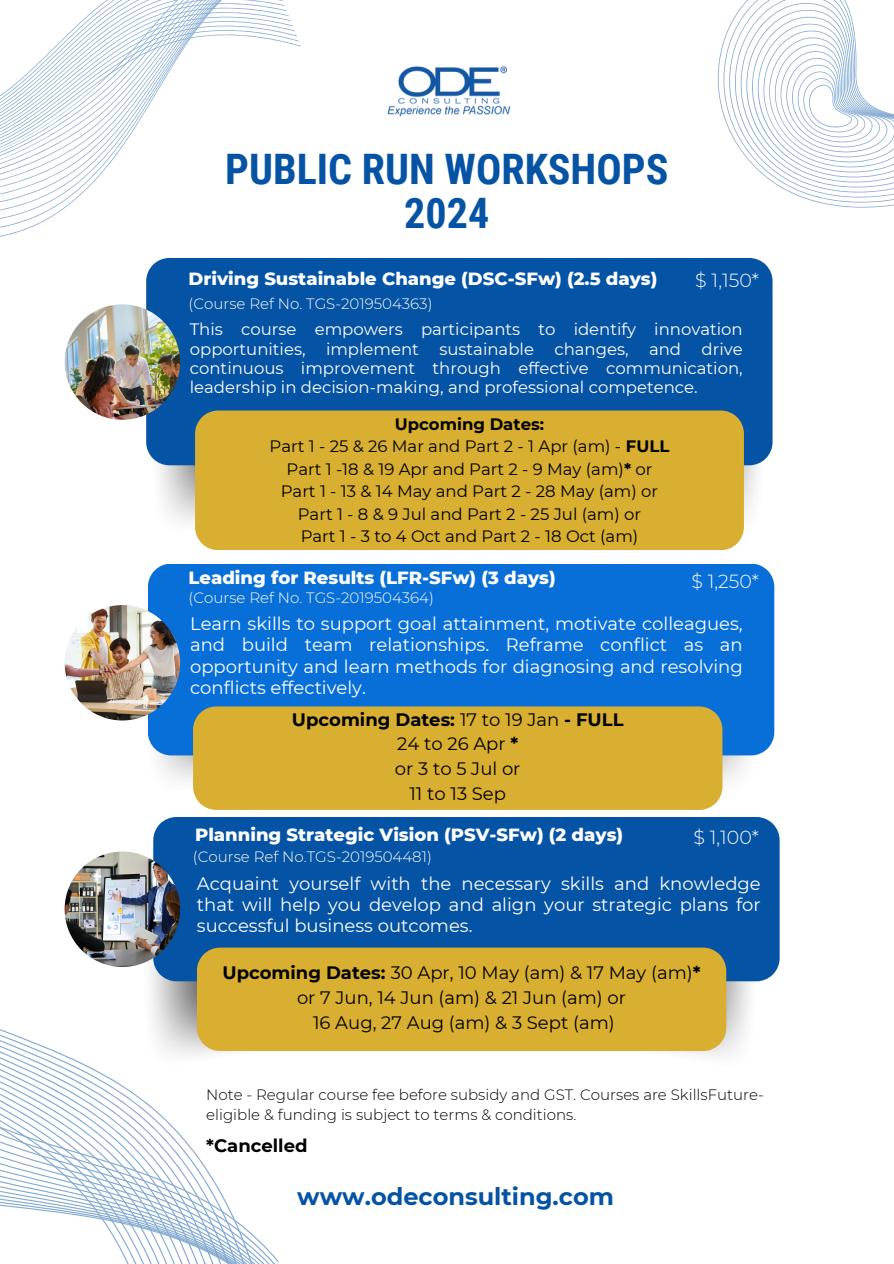
<style>
.page{position:relative;width:894px;height:1264px;background:#fff}
.page>*{position:absolute;margin:0;border:0;box-sizing:border-box;transform-origin:0 0}
.t1{font:700 42px/43.8px "Roboto Condensed";color:#0553a4;text-align:center}
.t2{font:700 24px "Montserrat";color:#0553a4}
.t3{font:300 18.9px "Montserrat";color:#fff}
.t4{font:18px/21.3px "Montserrat";color:#fff;text-align:justify}
.t5{font:18px/24.8px "Montserrat";color:#000;text-align:center}
.t6{font:800 18px "Montserrat";color:#fff}
.t7{font:700 18px "Montserrat";color:#000}
.t8{font:16.5px/19.2px "Montserrat";color:#fff;text-align:justify}
.t9{font:16.5px/22.5px "Montserrat";color:#000;text-align:center}
.t10{font:300 15px/20.2px "Montserrat";color:#000}
.t11{font:300 15px "Montserrat";color:#fff}
.s1{font-weight:700}
</style>
<div class="page">
<img style="left:159px;top:465px;width:599px;height:68px">
<div style="left:146px;top:258px;width:626px;height:207px;background:#0553a4"></div>
<div style="left:195px;top:410px;width:548px;height:140px;background:#d8af30"></div>
<img style="left:65px;top:304px;width:115px;height:116px;border-radius:50%">
<img style="left:144px;top:714px;width:611px;height:77px">
<div style="left:148px;top:564px;width:626px;height:191px;background:#086fd8"></div>
<div style="left:193px;top:706px;width:529px;height:104px;background:#d8af30"></div>
<img style="left:65px;top:605px;width:115px;height:115px;border-radius:50%">
<img style="left:673px;top:981px;width:85px;height:75px">
<div style="left:296px;top:817px;width:483px;height:164px;background:#0553a4"></div>
<div style="left:296px;top:947px;width:430px;height:104px;background:#d8af30"></div>
<svg style="left:0;top:209px;width:326px;height:62px"></svg>
<svg style="left:0;top:0;width:301px;height:209px"></svg>
<svg style="left:717px;top:0;width:176px;height:208px"></svg>
<svg style="left:144px;top:769px;width:152px;height:282px;background:#a19f6d"></svg>
<svg style="left:144px;top:774px;width:148px;height:277px;background:#9a9c6e"></svg>
<svg style="left:144px;top:779px;width:143px;height:272px;background:#999c70"></svg>
<svg style="left:144px;top:784px;width:138px;height:478px"></svg>
<svg style="left:144px;top:790px;width:133px;height:473px"></svg>
<svg style="left:144px;top:795px;width:128px;height:468px"></svg>
<svg style="left:144px;top:800px;width:123px;height:463px"></svg>
<svg style="left:144px;top:805px;width:119px;height:458px"></svg>
<svg style="left:144px;top:810px;width:114px;height:453px"></svg>
<svg style="left:144px;top:815px;width:109px;height:448px"></svg>
<svg style="left:144px;top:820px;width:104px;height:443px"></svg>
<svg style="left:144px;top:825px;width:100px;height:438px"></svg>
<svg style="left:144px;top:829px;width:95px;height:434px"></svg>
<svg style="left:144px;top:834px;width:90px;height:429px"></svg>
<svg style="left:144px;top:839px;width:86px;height:424px"></svg>
<svg style="left:144px;top:844px;width:81px;height:419px"></svg>
<svg style="left:0;top:849px;width:220px;height:414px"></svg>
<img style="left:387px;top:66px;width:124px;height:51px">
<h3 class="t1" style="left:225px;top:148px;width:444px">PUBLIC RUN WORKSHOPS<br>2024</h3>
<p class="t6" style="left:188px;top:267px;width:470px">Driving Sustainable Change (DSC-SFw) (2.5 days)</p>
<h5 class="t3" style="left:695px;top:269px;width:65px">$ 1,150*</h5>
<h3 class="t8" style="left:190px;top:320px;width:554px">This course empowers participants to identify innovation opportunities, implement sustainable changes, and drive continuous improvement through effective communication, leadership in decision-making, and professional competence.</h3>
<h5 class="t11" style="left:188px;top:294px;width:245px">(Course Ref No. TGS-2019504363)</h5>
<p class="t9" style="left:269px;top:412px;width:401px"><span class="s1">Upcoming Dates:<br></span>Part 1 - 25 &amp; 26 Mar and Part 2 - 1 Apr (am) - <span class="s1">FULL </span>Part 1 -18 &amp; 19 Apr and Part 2 - 9 May (am)<span class="s1">*</span> or Part 1 - 13 &amp; 14 May and Part 2 - 28 May (am) or Part 1 - 8 &amp; 9 Jul and Part 2 - 25 Jul (am) or<br>Part 1 - 3 to 4 Oct and Part 2 - 18 Oct (am)</p>
<h4 class="t6" style="left:188px;top:566px;width:368px">Leading for Results (LFR-SFw) (3 days)</h4>
<h5 class="t3" style="left:691px;top:569px;width:69px">$ 1,250*</h5>
<h4 class="t4" style="left:190px;top:613px;width:554px">Learn skills to support goal attainment, motivate colleagues, and build team relationships. Reframe conflict as an opportunity and learn methods for diagnosing and resolving conflicts effectively.</h4>
<h4 class="t11" style="left:188px;top:589px;width:247px">(Course Ref No. TGS-2019504364)</h4>
<h1 class="t5" style="left:292px;top:706px;width:333px"><span class="s1">Upcoming Dates:</span> 17 to 19 Jan <span class="s1">- FULL<br></span>24 to 26 Apr <span class="s1">*<br></span>or 3 to 5 Jul or<br>11 to 13 Sep</h1>
<p class="t6" style="left:195px;top:823px;width:429px">Planning Strategic Vision (PSV-SFw) (2 days)</p>
<p class="t3" style="left:693px;top:825px;width:67px">$ 1,100*</p>
<h4 class="t4" style="left:197px;top:872px;width:565px">Acquaint yourself with the necessary skills and knowledge that will help you develop and align your strategic plans for successful business outcomes.</h4>
<p class="t11" style="left:193px;top:847px;width:240px">(Course Ref No.TGS-2019504481)</p>
<h5 class="t5" style="left:222px;top:960px;width:479px"><span class="s1">Upcoming Dates:</span> 30 Apr, 10 May (am) &amp; 17 May (am)<span class="s1">* </span>or 7 Jun, 14 Jun (am) &amp; 21 Jun (am) or<br>16 Aug, 27 Aug (am) &amp; 3 Sept (am)</h5>
<h4 class="t10" style="left:206px;top:1084px;width:559px">Note - Regular course fee before subsidy and GST. Courses are SkillsFuture&shy;eligible &amp; funding is subject to terms &amp; conditions.</h4>
<h4 class="t7" style="left:206px;top:1134px;width:103px">*Cancelled</h4>
<p class="t2" style="left:297px;top:1181px;width:318px">www.odeconsulting.com</p>
</div>
